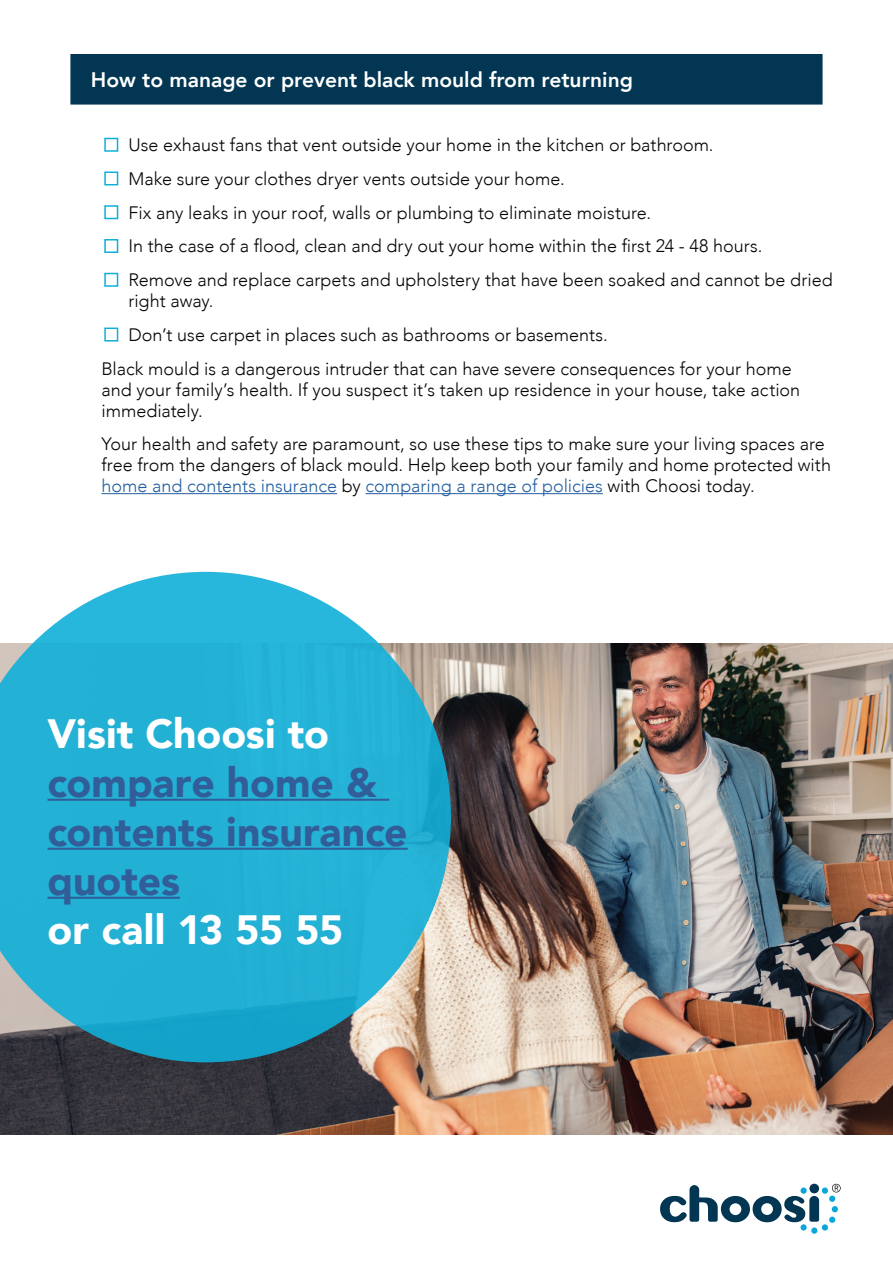
<style>
.page{position:relative;width:893px;height:1263px;background:#fff}
.page>*{position:absolute;margin:0;border:0;box-sizing:border-box;transform-origin:0 0}
.t1{font:900 40.8px/49.1px "Avenir";color:#315e99}
.t2{font:900 40.8px "Avenir";color:#fff}
.t3{font:800 21px "Avenir";color:#fff}
.t4{font:300 18px/21px "Avenir";color:#040503}
.s1{color:#10afd9}
.s2{color:#225ea0}
</style>
<div class="page">
<div style="left:811px;top:1227px;width:6px;height:7px;background:#0ca7da;border-radius:50%"></div>
<svg style="left:660px;top:1184px;width:181px;height:46px"></svg>
<hr style="left:101px;top:493px;width:236px;height:1px;background:#225ea0">
<hr style="left:366px;top:493px;width:237px;height:1px;background:#225ea0">
<div style="left:70px;top:54px;width:752px;height:51px;background:#023652;border:2px solid #023652"></div>
<img style="left:0;top:644px;width:893px;height:490px">
<svg style="left:0;top:572px;width:451px;height:490px;background:#40b3d0"></svg>
<hr style="left:48px;top:799px;width:341px;height:2px;background:#315e99">
<hr style="left:48px;top:848px;width:360px;height:2px;background:#315e99">
<hr style="left:48px;top:897px;width:132px;height:2px;background:#315e99">
<p class="t3" style="left:91px;top:63px;width:544px">How to manage or prevent black mould from returning</p>
<p class="t4" style="left:104px;top:134px;width:611px"><span class="s1">■</span> Use exhaust fans that vent outside your home in the kitchen or bathroom.</p>
<p class="t4" style="left:104px;top:168px;width:462px"><span class="s1">■</span> Make sure your clothes dryer vents outside your home.</p>
<p class="t4" style="left:104px;top:202px;width:548px"><span class="s1">■</span> Fix any leaks in your roof, walls or plumbing to eliminate moisture.</p>
<p class="t4" style="left:104px;top:236px;width:659px"><span class="s1">■</span> In the case of a flood, clean and dry out your home within the first 24 - 48 hours.</p>
<p class="t4" style="left:128px;top:269px;width:706px;text-indent:-24px"><span class="s1">■</span> Remove and replace carpets and upholstery that have been soaked and cannot be dried right away.</p>
<p class="t4" style="left:101px;top:318px;width:692px;line-height:33.8px"><span class="s1">■</span> Don’t use carpet in places such as bathrooms or basements.<br>Black mould is a dangerous intruder that can have severe consequences for your home</p>
<p class="t4" style="left:101px;top:379px;width:700px">and your family’s health. If you suspect it’s taken up residence in your house, take action immediately.</p>
<p class="t4" style="left:101px;top:434px;width:731px">Your health and safety are paramount, so use these tips to make sure your living spaces are free from the dangers of black mould. Help keep both your family and home protected with <span class="s2">home and contents insurance</span> by <span class="s2">comparing a range of policies</span> with Choosi today.</p>
<h1 class="t2" style="left:48px;top:698px;width:283px">Visit Choosi to</h1>
<h1 class="t1" style="left:48px;top:757px;width:362px">compare home &amp; contents insurance quotes</h1>
<h1 class="t2" style="left:48px;top:895px;width:297px">or call 13 55 55</h1>
</div>
